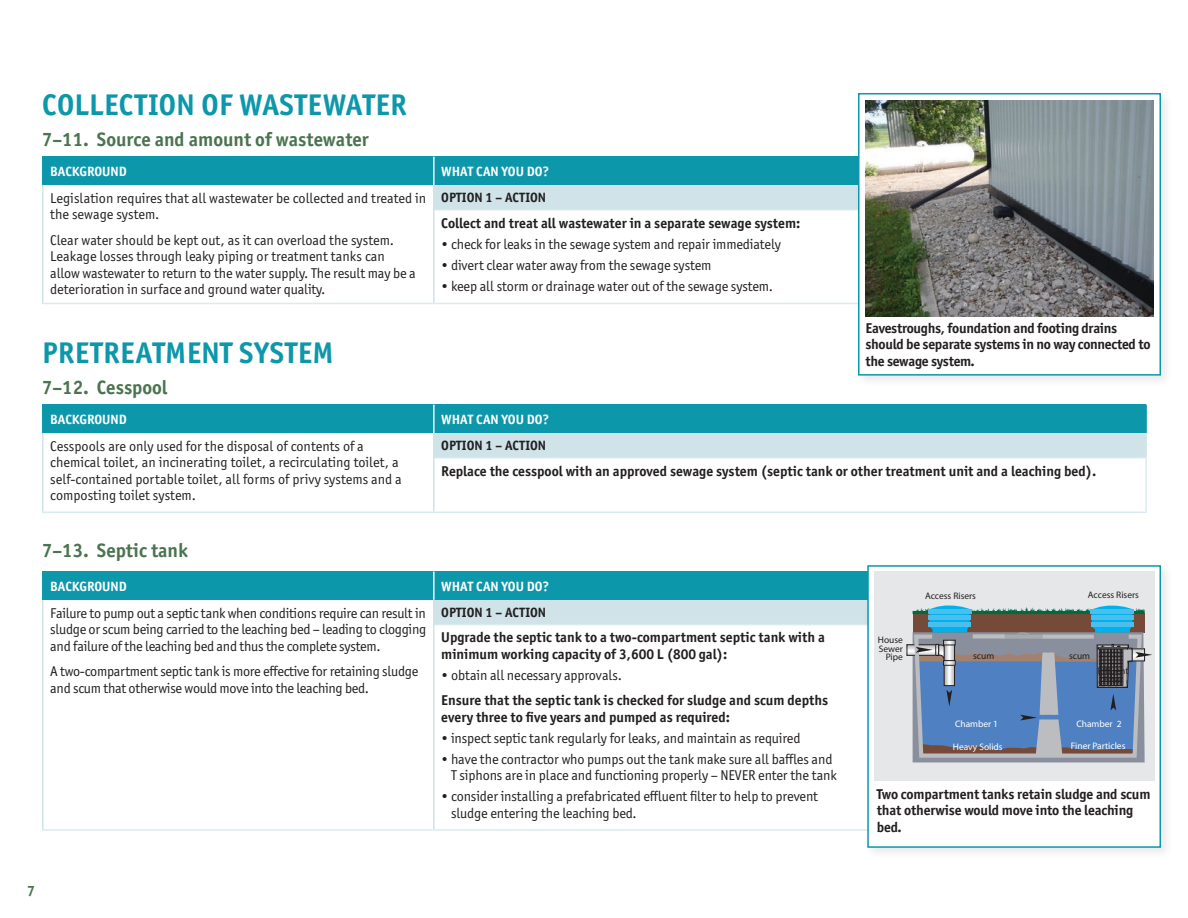
<style>
.page{position:relative;width:1188px;height:918px;background:#fff}
.page>*{position:absolute;margin:0;border:0;box-sizing:border-box;transform-origin:0 0}
.t1{font:700 30px "Officina Sans ITC Pro";letter-spacing:.01em;color:#0d97aa}
.t2{font:700 19.5px "Officina Sans ITC Pro";color:#4a744f}
.t3{font:700 15px "Officina Sans ITC Pro";color:#4a744f}
.t4{font:14.25px/16.5px "Officina Sans ITC Pro";letter-spacing:-.01em;color:#231f20}
.t5{font:700 14.25px/16.5px "Officina Sans ITC Pro";color:#231f20}
.t6{font:700 14.25px/16.5px "Officina Sans ITC Pro";letter-spacing:-.02em;color:#231f20}
.t7{font:700 13.5px "Officina Sans ITC Pro";color:#fff}
.t8{font:700 13.5px "Officina Sans ITC Pro";color:#231f20}
.t9{font:9.45px/8.9px "Myriad";color:#231f20;text-align:right}
.t10{font:9.45px "Myriad";color:#fff}
</style>
<div class="page">
<div style="left:43px;top:157px;width:391px;height:28px;background:#0d97aa"></div>
<div style="left:434px;top:157px;width:712px;height:28px;background:#0d97aa"></div>
<div style="left:434px;top:185px;width:712px;height:25px;background:#cfe3e9"></div>
<hr style="left:433px;top:157px;width:2px;height:28px;background:#fff">
<hr style="left:42px;top:185px;width:2px;height:25px;background:#cfe3e9">
<hr style="left:42px;top:210px;width:2px;height:93px;background:#cfe3e9">
<hr style="left:433px;top:185px;width:2px;height:25px;background:#cfe3e9">
<hr style="left:42px;top:303px;width:392px;height:1px;background:#daeaee">
<hr style="left:433px;top:210px;width:2px;height:93px;background:#cfe3e9">
<hr style="left:435px;top:209px;width:712px;height:2px;background:#daeaee">
<hr style="left:434px;top:303px;width:713px;height:1px;background:#daeaee">
<hr style="left:42px;top:157px;width:2px;height:28px;background:#0d97aa">
<div style="left:43px;top:405px;width:391px;height:28px;background:#0d97aa"></div>
<div style="left:434px;top:405px;width:712px;height:28px;background:#0d97aa"></div>
<div style="left:434px;top:433px;width:712px;height:25px;background:#cfe3e9"></div>
<hr style="left:433px;top:405px;width:2px;height:28px;background:#fff">
<hr style="left:1145px;top:405px;width:2px;height:28px;background:#0d97aa">
<hr style="left:42px;top:433px;width:2px;height:25px;background:#cfe3e9">
<hr style="left:42px;top:458px;width:2px;height:54px;background:#cfe3e9">
<hr style="left:433px;top:433px;width:2px;height:25px;background:#cfe3e9">
<hr style="left:1145px;top:433px;width:2px;height:24px;background:#cfe3e9">
<hr style="left:42px;top:512px;width:392px;height:1px;background:#daeaee">
<hr style="left:433px;top:458px;width:2px;height:54px;background:#cfe3e9">
<hr style="left:435px;top:457px;width:712px;height:2px;background:#daeaee">
<hr style="left:1145px;top:459px;width:2px;height:53px;background:#daeaee">
<hr style="left:434px;top:512px;width:713px;height:1px;background:#daeaee">
<hr style="left:42px;top:405px;width:2px;height:28px;background:#0d97aa">
<div style="left:43px;top:572px;width:391px;height:28px;background:#0d97aa"></div>
<div style="left:434px;top:572px;width:712px;height:28px;background:#0d97aa"></div>
<div style="left:434px;top:600px;width:712px;height:25px;background:#cfe3e9"></div>
<hr style="left:433px;top:572px;width:2px;height:28px;background:#fff">
<hr style="left:42px;top:600px;width:2px;height:25px;background:#cfe3e9">
<hr style="left:42px;top:625px;width:2px;height:204px;background:#cfe3e9">
<hr style="left:433px;top:600px;width:2px;height:25px;background:#cfe3e9">
<hr style="left:42px;top:829px;width:392px;height:2px;background:#daeaee">
<hr style="left:433px;top:625px;width:2px;height:204px;background:#cfe3e9">
<hr style="left:435px;top:624px;width:712px;height:1px;background:#daeaee">
<hr style="left:434px;top:829px;width:713px;height:2px;background:#daeaee">
<hr style="left:42px;top:572px;width:2px;height:28px;background:#0d97aa">
<div style="left:854px;top:89px;width:319px;height:299px;background:#f8f8f8"></div>
<div style="left:858px;top:93px;width:303px;height:283px;background:#fff;border:2px solid #0d97aa"></div>
<img style="left:866px;top:100px;width:288px;height:216px">
<div style="left:864px;top:561px;width:309px;height:300px;background:#231f20;opacity:.1"></div>
<div style="left:867px;top:565px;width:294px;height:283px;background:#fff;border:2px solid #0d97aa"></div>
<div style="left:874px;top:572px;width:280px;height:209px;background:#e6e7e9"></div>
<svg style="left:912px;top:605px;width:240px;height:157px;background:#718ba9"></svg>
<h1 class="t1" style="left:42px;top:86px;width:366px">COLLECTION OF WASTEWATER</h1>
<h2 class="t2" style="left:42px;top:127px;width:328px">7–11. Source and amount of wastewater</h2>
<p class="t7" style="left:50px;top:163px;width:78px">BACKGROUND</p>
<p class="t7" style="left:441px;top:163px;width:109px">WHAT CAN YOU DO?</p>
<p class="t4" style="left:50px;top:190px;width:378px">Legislation requires that all wastewater be collected and treated in the sewage system.</p>
<p class="t4" style="left:50px;top:232px;width:367px">Clear water should be kept out, as it can overload the system.<br>Leakage losses through leaky piping or treatment tanks can allow wastewater to return to the water supply. The result may be a deterioration in surface and ground water quality.</p>
<p class="t8" style="left:441px;top:189px;width:106px">OPTION 1 – ACTION</p>
<p class="t5" style="left:441px;top:214px;width:361px">Collect and treat all wastewater in a separate sewage system:</p>
<p class="t4" style="left:441px;top:235px;width:341px">• check for leaks in the sewage system and repair immediately</p>
<p class="t4" style="left:441px;top:256px;width:272px">• divert clear water away from the sewage system</p>
<p class="t4" style="left:441px;top:277px;width:333px">• keep all storm or drainage water out of the sewage system.</p>
<p class="t6" style="left:866px;top:320px;width:287px">Eavestroughs, foundation and footing drains should be separate systems in no way connected to the sewage system.</p>
<h1 class="t1" style="left:42px;top:334px;width:293px">PRETREATMENT SYSTEM</h1>
<h2 class="t2" style="left:42px;top:375px;width:127px">7–12. Cesspool</h2>
<p class="t7" style="left:50px;top:411px;width:78px">BACKGROUND</p>
<p class="t7" style="left:441px;top:411px;width:109px">WHAT CAN YOU DO?</p>
<p class="t4" style="left:50px;top:438px;width:353px">Cesspools are only used for the disposal of contents of a chemical toilet, an incinerating toilet, a recirculating toilet, a self-contained portable toilet, all forms of privy systems and a composting toilet system.</p>
<p class="t8" style="left:441px;top:437px;width:106px">OPTION 1 – ACTION</p>
<p class="t5" style="left:441px;top:462px;width:657px">Replace the cesspool with an approved sewage system (septic tank or other treatment unit and a leaching bed).</p>
<h2 class="t2" style="left:42px;top:538px;width:147px">7–13. Septic tank</h2>
<p class="t7" style="left:50px;top:578px;width:78px">BACKGROUND</p>
<p class="t7" style="left:441px;top:578px;width:109px">WHAT CAN YOU DO?</p>
<p class="t4" style="left:50px;top:605px;width:378px;text-align:justify">Failure to pump out a septic tank when conditions require can result in sludge or scum being carried to the leaching bed – leading to clogging and failure of the leaching bed and thus the complete system.</p>
<p class="t4" style="left:50px;top:663px;width:370px">A two-compartment septic tank is more effective for retaining sludge and scum that otherwise would move into the leaching bed.</p>
<p class="t8" style="left:441px;top:604px;width:106px">OPTION 1 – ACTION</p>
<p class="t5" style="left:441px;top:629px;width:385px">Upgrade the septic tank to a two-compartment septic tank with a minimum working capacity of 3,600 L (800 gal):</p>
<p class="t4" style="left:441px;top:667px;width:182px">• obtain all necessary approvals.</p>
<p class="t5" style="left:441px;top:692px;width:388px">Ensure that the septic tank is checked for sludge and scum depths every three to five years and pumped as required:</p>
<p class="t4" style="left:441px;top:730px;width:361px">• inspect septic tank regularly for leaks, and maintain as required</p>
<p class="t4" style="left:441px;top:751px;width:397px;text-align:right">• have the contractor who pumps out the tank make sure all baffles and<br>T siphons are in place and functioning properly – NEVER enter the tank</p>
<p class="t4" style="left:451px;top:788px;width:368px;text-indent:-10px">• consider installing a prefabricated effluent filter to help to prevent sludge entering the leaching bed.</p>
<p class="t9" style="left:878px;top:636px;width:27px">House<br>Sewer<br>Pipe</p>
<p class="t9" style="left:925px;top:592px;width:52px">Access Risers</p>
<p class="t9" style="left:1088px;top:591px;width:52px">Access Risers</p>
<p class="t9" style="left:973px;top:652px;width:23px">scum</p>
<p class="t9" style="left:1069px;top:652px;width:23px">scum</p>
<p class="t9" style="left:1098px;top:667px;width:32px;text-align:center">Effluent<br>Filter</p>
<p class="t10" style="left:955px;top:719px;width:45px">Chamber 1</p>
<p class="t10" style="left:1076px;top:719px;width:47px">Chamber 2</p>
<p class="t10" style="left:953px;top:742px;width:51px">Heavy Solids</p>
<p class="t10" style="left:1071px;top:741px;width:56px">Finer Particles</p>
<p class="t5" style="left:877px;top:785px;width:275px">Two compartment tanks retain sludge and scum that otherwise would move into the leaching bed.</p>
<p class="t3" style="left:27px;top:882px;width:10px">7</p>
</div>
